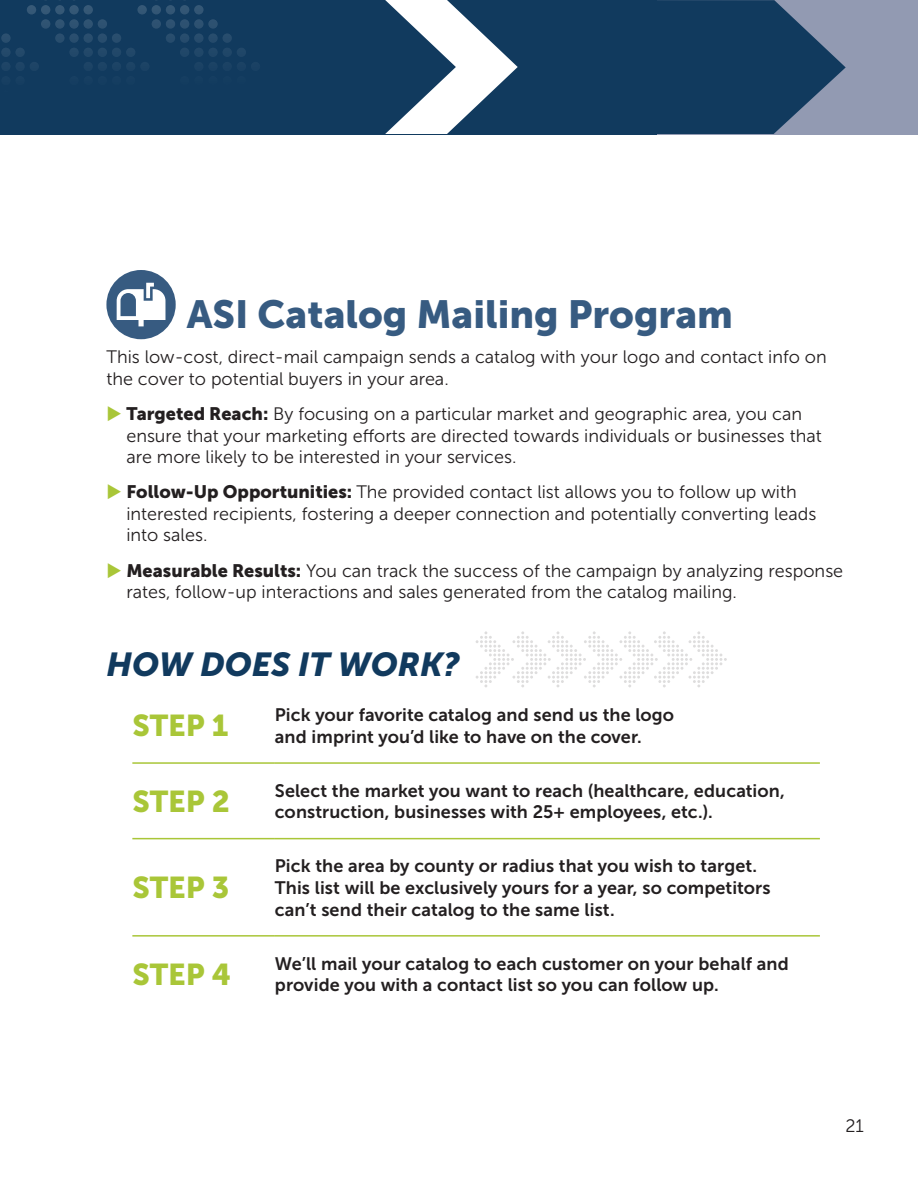
<style>
.page{position:relative;width:918px;height:1188px;background:#fff}
.page>*{position:absolute;margin:0;border:0;box-sizing:border-box;transform-origin:0 0}
.Product{font:39px "Museo Sans 900";color:#375b81}
.Copy-Bullets{font:italic 33px "Museo Sans 900";color:#113a5e}
.Copy-Bullets-2{font:30px "Museo Sans 900";color:#a9c638}
.Copy-Bullets-3{font:18px/21.6px "Museo Sans 300";color:#231f20}
.Copy-Bullets-4{font:18px/21.6px "Museo Sans 700";letter-spacing:.005em;color:#231f20}
.s1{color:#a9c638}
.s2{font-family:"Museo Sans 900"}
</style>
<div class="page">
<div style="left:0;top:0;width:771px;height:134px;background:#113a5e"></div>
<svg style="left:1px;top:33px;width:10px;height:10px"></svg>
<div style="left:1px;top:48px;width:10px;height:9px;background:#23496a;border-radius:50%"></div>
<div style="left:1px;top:62px;width:10px;height:9px;background:#1e4466;border-radius:50%"></div>
<div style="left:1px;top:76px;width:10px;height:9px;background:#173f62;border-radius:50%"></div>
<div style="left:15px;top:48px;width:10px;height:9px;background:#23496a;border-radius:50%"></div>
<div style="left:15px;top:62px;width:10px;height:9px;background:#1d4466;border-radius:50%"></div>
<div style="left:15px;top:76px;width:10px;height:9px;background:#173f62;border-radius:50%"></div>
<div style="left:30px;top:62px;width:9px;height:9px;background:#1d4466;border-radius:50%"></div>
<div style="left:27px;top:5px;width:9px;height:10px;background:#365877;border-radius:50%"></div>
<div style="left:41px;top:5px;width:9px;height:10px;background:#355876;border-radius:50%"></div>
<div style="left:41px;top:19px;width:9px;height:10px;background:#2f5372;border-radius:50%"></div>
<div style="left:41px;top:133px;width:9px;height:9px;background:#fff;border-radius:50%"></div>
<svg style="left:55px;top:5px;width:10px;height:10px"></svg>
<svg style="left:55px;top:19px;width:10px;height:10px"></svg>
<svg style="left:55px;top:33px;width:10px;height:10px"></svg>
<div style="left:55px;top:133px;width:10px;height:9px;background:#fff;border-radius:50%"></div>
<svg style="left:69px;top:5px;width:10px;height:10px"></svg>
<svg style="left:69px;top:19px;width:10px;height:10px"></svg>
<svg style="left:69px;top:33px;width:10px;height:10px"></svg>
<div style="left:69px;top:48px;width:10px;height:9px;background:#224869;border-radius:50%"></div>
<div style="left:69px;top:76px;width:10px;height:9px;background:#163e61;border-radius:50%"></div>
<div style="left:69px;top:133px;width:10px;height:9px;background:#fff;border-radius:50%"></div>
<svg style="left:83px;top:5px;width:10px;height:10px"></svg>
<svg style="left:83px;top:19px;width:10px;height:10px"></svg>
<svg style="left:83px;top:33px;width:10px;height:10px"></svg>
<div style="left:83px;top:48px;width:10px;height:9px;background:#224869;border-radius:50%"></div>
<div style="left:83px;top:76px;width:10px;height:9px;background:#163e61;border-radius:50%"></div>
<div style="left:98px;top:19px;width:9px;height:10px;background:#2e5272;border-radius:50%"></div>
<div style="left:98px;top:33px;width:9px;height:10px;background:#284d6d;border-radius:50%"></div>
<div style="left:98px;top:48px;width:9px;height:9px;background:#224869;border-radius:50%"></div>
<div style="left:98px;top:76px;width:9px;height:9px;background:#153d61;border-radius:50%"></div>
<div style="left:112px;top:33px;width:9px;height:10px;background:#284d6d;border-radius:50%"></div>
<div style="left:112px;top:48px;width:9px;height:9px;background:#214769;border-radius:50%"></div>
<div style="left:112px;top:62px;width:9px;height:9px;background:#1c4365;border-radius:50%"></div>
<div style="left:98px;top:62px;width:9px;height:9px;background:#1c4365;border-radius:50%"></div>
<div style="left:83px;top:62px;width:10px;height:9px;background:#1c4365;border-radius:50%"></div>
<div style="left:112px;top:76px;width:9px;height:9px;background:#153d61;border-radius:50%"></div>
<div style="left:126px;top:48px;width:9px;height:9px;background:#214769;border-radius:50%"></div>
<div style="left:126px;top:62px;width:9px;height:9px;background:#1c4365;border-radius:50%"></div>
<div style="left:126px;top:76px;width:9px;height:9px;background:#153d61;border-radius:50%"></div>
<div style="left:140px;top:62px;width:10px;height:9px;background:#1b4264;border-radius:50%"></div>
<svg style="left:137px;top:5px;width:10px;height:10px"></svg>
<div style="left:152px;top:5px;width:9px;height:10px;background:#345775;border-radius:50%"></div>
<div style="left:152px;top:19px;width:9px;height:10px;background:#2d5171;border-radius:50%"></div>
<div style="left:152px;top:133px;width:9px;height:9px;background:#fff;border-radius:50%"></div>
<div style="left:166px;top:5px;width:9px;height:10px;background:#335675;border-radius:50%"></div>
<div style="left:166px;top:19px;width:9px;height:10px;background:#2d5171;border-radius:50%"></div>
<div style="left:166px;top:33px;width:9px;height:10px;background:#274c6d;border-radius:50%"></div>
<div style="left:166px;top:133px;width:9px;height:9px;background:#fff;border-radius:50%"></div>
<div style="left:180px;top:5px;width:9px;height:10px;background:#335675;border-radius:50%"></div>
<div style="left:180px;top:19px;width:9px;height:10px;background:#2d5171;border-radius:50%"></div>
<div style="left:180px;top:33px;width:9px;height:10px;background:#274c6d;border-radius:50%"></div>
<div style="left:180px;top:48px;width:9px;height:9px;background:#204768;border-radius:50%"></div>
<div style="left:180px;top:133px;width:9px;height:9px;background:#fff;border-radius:50%"></div>
<svg style="left:194px;top:5px;width:10px;height:10px"></svg>
<svg style="left:194px;top:19px;width:10px;height:10px"></svg>
<svg style="left:194px;top:33px;width:10px;height:10px"></svg>
<div style="left:194px;top:48px;width:10px;height:9px;background:#204768;border-radius:50%"></div>
<svg style="left:208px;top:19px;width:10px;height:10px"></svg>
<svg style="left:208px;top:33px;width:10px;height:10px"></svg>
<div style="left:208px;top:48px;width:10px;height:9px;background:#204768;border-radius:50%"></div>
<svg style="left:222px;top:33px;width:10px;height:10px"></svg>
<div style="left:222px;top:48px;width:10px;height:9px;background:#204768;border-radius:50%"></div>
<div style="left:222px;top:62px;width:10px;height:9px;background:#1a4164;border-radius:50%"></div>
<div style="left:208px;top:62px;width:10px;height:9px;background:#1a4164;border-radius:50%"></div>
<div style="left:194px;top:62px;width:10px;height:9px;background:#1a4164;border-radius:50%"></div>
<div style="left:237px;top:48px;width:9px;height:9px;background:#1f4668;border-radius:50%"></div>
<div style="left:237px;top:62px;width:9px;height:9px;background:#1a4164;border-radius:50%"></div>
<div style="left:251px;top:62px;width:9px;height:9px;background:#1a4164;border-radius:50%"></div>
<hr style="left:132px;top:762px;width:143px;height:2px;background:#a9c638">
<hr style="left:275px;top:762px;width:545px;height:2px;background:#a9c638">
<hr style="left:132px;top:838px;width:143px;height:1px;background:#a9c638">
<hr style="left:275px;top:838px;width:545px;height:1px;background:#a9c638">
<hr style="left:132px;top:935px;width:143px;height:2px;background:#a9c638">
<hr style="left:275px;top:935px;width:545px;height:2px;background:#a9c638">
<svg style="left:476px;top:631px;width:251px;height:56px"></svg>
<div style="left:106px;top:270px;width:70px;height:69px;background:#375b81;border-radius:35px"></div>
<svg style="left:117px;top:283px;width:48px;height:43px"></svg>
<div style="left:658px;top:0;width:260px;height:134px;background:#929ab2"></div>
<svg style="left:759px;top:0;width:87px;height:134px;fill:#113a5e"></svg>
<svg style="left:385px;top:0;width:374px;height:134px"></svg>
<p class="Product" style="left:187px;top:292px;width:548px">ASI Catalog Mailing Program</p>
<p class="Copy-Bullets-3" style="left:106px;top:346px;width:722px">This low-cost, direct-mail campaign sends a catalog with your logo and contact info on the cover to potential buyers in your area.</p>
<p class="Copy-Bullets-3" style="left:126px;top:403px;width:697px;text-indent:-20px"><span class="s1">◆</span> <span class="s2">Targeted Reach:</span> By focusing on a particular market and geographic area, you can ensure that your marketing efforts are directed towards individuals or businesses that are more likely to be interested in your services.</p>
<p class="Copy-Bullets-3" style="left:126px;top:481px;width:692px;text-indent:-20px"><span class="s1">◆</span> <span class="s2">Follow-Up Opportunities:</span> The provided contact list allows you to follow up with interested recipients, fostering a deeper connection and potentially converting leads into sales.</p>
<p class="Copy-Bullets-3" style="left:126px;top:560px;width:718px;text-indent:-20px"><span class="s1">◆</span> <span class="s2">Measurable Results:</span> You can track the success of the campaign by analyzing response rates, follow-up interactions and sales generated from the catalog mailing.</p>
<p class="Copy-Bullets" style="left:106px;top:646px;width:355px">HOW DOES IT WORK?</p>
<p class="Copy-Bullets-2" style="left:132px;top:709px;width:98px">STEP 1</p>
<p class="Copy-Bullets-4" style="left:275px;top:704px;width:401px">Pick your favorite catalog and send us the logo and imprint you’d like to have on the cover.</p>
<p class="Copy-Bullets-2" style="left:132px;top:785px;width:99px">STEP 2</p>
<p class="Copy-Bullets-4" style="left:275px;top:780px;width:512px">Select the market you want to reach (healthcare, education, construction, businesses with 25+ employees, etc.).</p>
<p class="Copy-Bullets-2" style="left:132px;top:871px;width:99px">STEP 3</p>
<p class="Copy-Bullets-4" style="left:275px;top:855px;width:497px">Pick the area by county or radius that you wish to target.<br>This list will be exclusively yours for a year, so competitors can’t send their catalog to the same list.</p>
<p class="Copy-Bullets-2" style="left:132px;top:957px;width:100px">STEP 4</p>
<p class="Copy-Bullets-4" style="left:275px;top:953px;width:515px">We’ll mail your catalog to each customer on your behalf and provide you with a contact list so you can follow up.</p>
<p class="Copy-Bullets-3" style="left:845px;top:1115px;width:20px">21</p>
</div>
